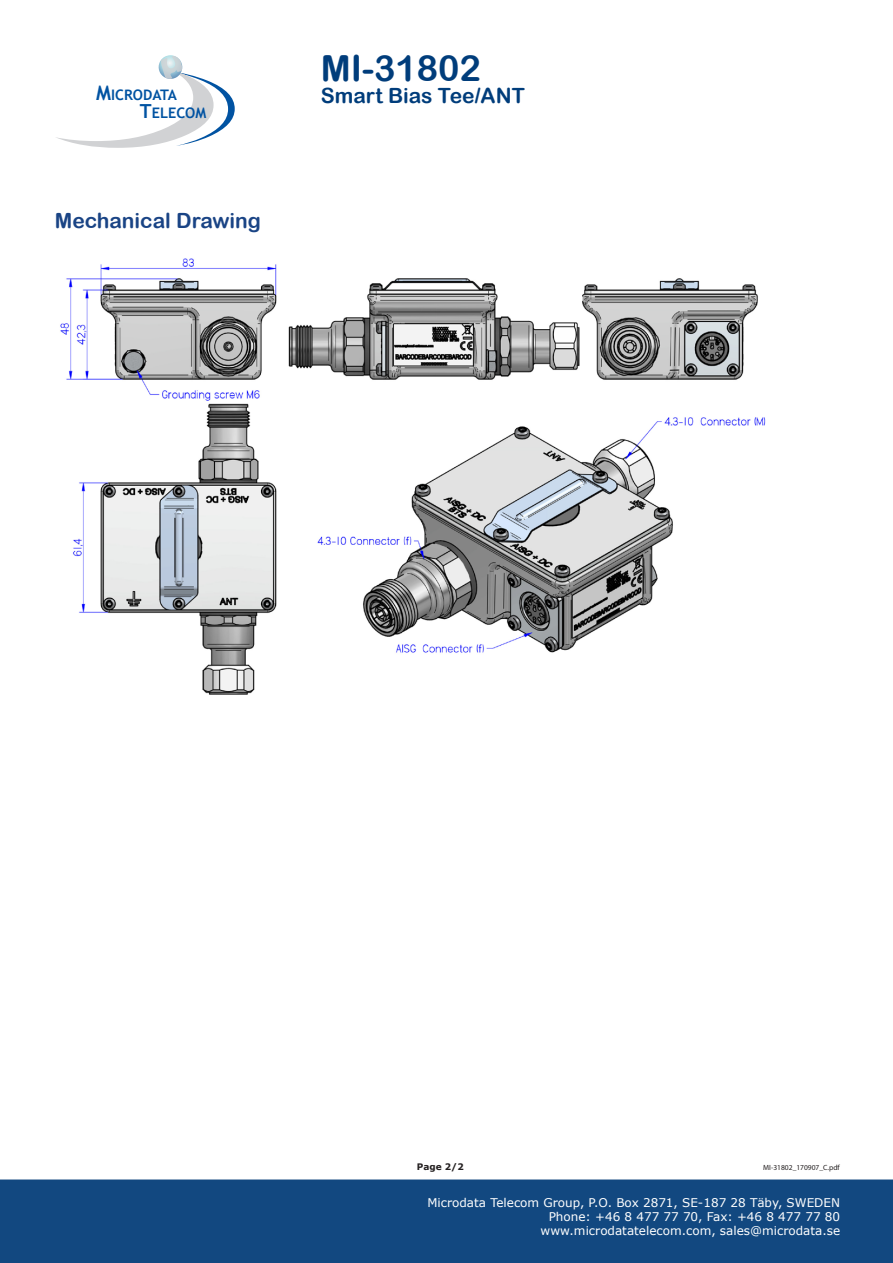
<style>
.page{position:relative;width:893px;height:1263px;background:#fff}
.page>*{position:absolute;margin:0;border:0;box-sizing:border-box;transform-origin:0 0}
.t1{font:36px "Arial Rounded MT Bold";color:#003d7b}
.t2{font:21px "Arial Rounded MT Bold";color:#1a4485}
.t3{font:21px "Arial Rounded MT Bold";color:#003d7b}
.t4{font:700 14.55px/18px "Trebuchet MS";color:#0153a2}
.t5{font:12px/14.4px "Verdana";color:#fff;text-align:right}
.t6{font:700 9px "Verdana";color:#231f20}
.t7{font:7.5px "Myriad Pro";color:#231f20}
.s1{font-size:20.1px}
.s2{font-size:19.35px}
</style>
<div class="page">
<svg style="left:56px;top:55px;width:179px;height:93px"></svg>
<div style="left:0;top:1179px;width:893px;height:84px;background:#124880"></div>
<img style="left:60px;top:258px;width:706px;height:437px">
<p class="t4" style="left:140px;top:86px;width:68px;text-indent:-44px"><span class="s1">M</span>ICRODATA<br><span class="s2">T</span>ELECOM</p>
<p class="t2" style="left:55px;top:208px;width:208px">Mechanical Drawing</p>
<h1 class="t1" style="left:321px;top:47px;width:162px">MI-31802</h1>
<h2 class="t3" style="left:321px;top:83px;width:205px">Smart Bias Tee/ANT</h2>
<p class="t6" style="left:417px;top:1160px;width:48px">Page 2/2</p>
<p class="t7" style="left:763px;top:1162px;width:78px">MI-31802_170907_C.pdf</p>
<p class="t5" style="left:427px;top:1195px;width:414px">Microdata Telecom Group, P.O. Box 2871, SE-187 28 Täby, SWEDEN<br>Phone: +46 8 477 77 70, Fax: +46 8 477 77 80 www.microdatatelecom.com, sales@microdata.se</p>
</div>
